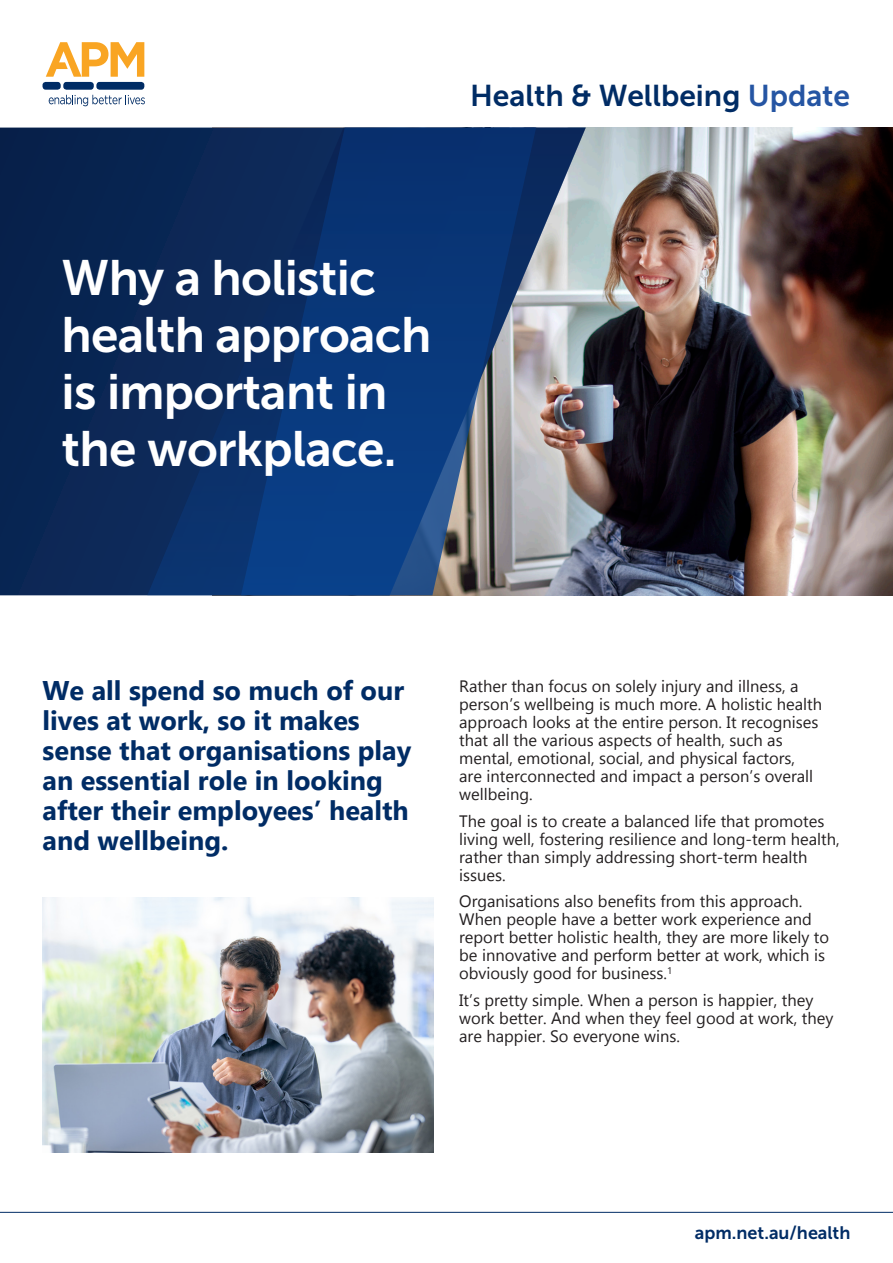
<style>
.page{position:relative;width:893px;height:1263px;background:#fff}
.page>*{position:absolute;margin:0;border:0;box-sizing:border-box;transform-origin:0 0}
.H1{font:49.5px/57px "Museo Sans 700";letter-spacing:-.015em;color:#fff}
.t1{font:30px "Museo Sans 700";color:#002c65}
.t2{font:700 27px/30px "Gadugi";color:#002c65}
.t3{font:18px "Museo Sans 700";color:#002c65}
.t4{font:16.5px/18px "Gadugi";color:#231f20}
.s1{color:#2555a3}
</style>
<div class="page">
<img style="left:586px;top:128px;width:307px;height:467px">
<svg style="left:46px;top:42px;width:98px;height:35px"></svg>
<div style="left:43px;top:82px;width:18px;height:8px;background:#002c65;border-radius:3px"></div>
<div style="left:63px;top:82px;width:31px;height:8px;background:#002c65;border-radius:3px"></div>
<div style="left:96px;top:82px;width:48px;height:8px;background:#002c65;border-radius:3px"></div>
<svg style="left:49px;top:95px;width:96px;height:11px"></svg>
<hr style="left:0;top:1212px;width:893px;height:1px;background:#002c65">
<div style="left:0;top:128px;width:147px;height:467px;background:#072451"></div>
<svg style="left:147px;top:128px;width:439px;height:467px"></svg>
<img style="left:43px;top:897px;width:391px;height:255px">
<h3 class="t1" style="left:470px;top:79px;width:382px">Health &amp; Wellbeing <span class="s1">Update</span></h3>
<p class="H1" style="left:62px;top:249px;width:371px">Why a holistic health approach is important in the workplace.</p>
<h3 class="t2" style="left:43px;top:675px;width:370px">We all spend so much of our lives at work, so it makes sense that organisations play an essential role in looking after their employees’ health and wellbeing.</h3>
<h3 class="t4" style="left:459px;top:677px;width:364px">Rather than focus on solely injury and illness, a person’s wellbeing is much more. A holistic health approach looks at the entire person. It recognises that all the various aspects of health, such as mental, emotional, social, and physical factors,<br>are interconnected and impact a person’s overall wellbeing.</h3>
<h3 class="t4" style="left:459px;top:812px;width:382px">The goal is to create a balanced life that promotes living well, fostering resilience and long-term health, rather than simply addressing short-term health issues.</h3>
<h3 class="t4" style="left:459px;top:892px;width:371px">Organisations also benefits from this approach.<br>When people have a better work experience and report better holistic health, they are more likely to be innovative and perform better at work, which is obviously good for business.<sup>1</sup></h3>
<h3 class="t4" style="left:459px;top:991px;width:376px">It’s pretty simple. When a person is happier, they work better. And when they feel good at work, they are happier. So everyone wins.</h3>
<h3 class="t3" style="left:695px;top:1222px;width:157px">apm.net.au/health</h3>
</div>
